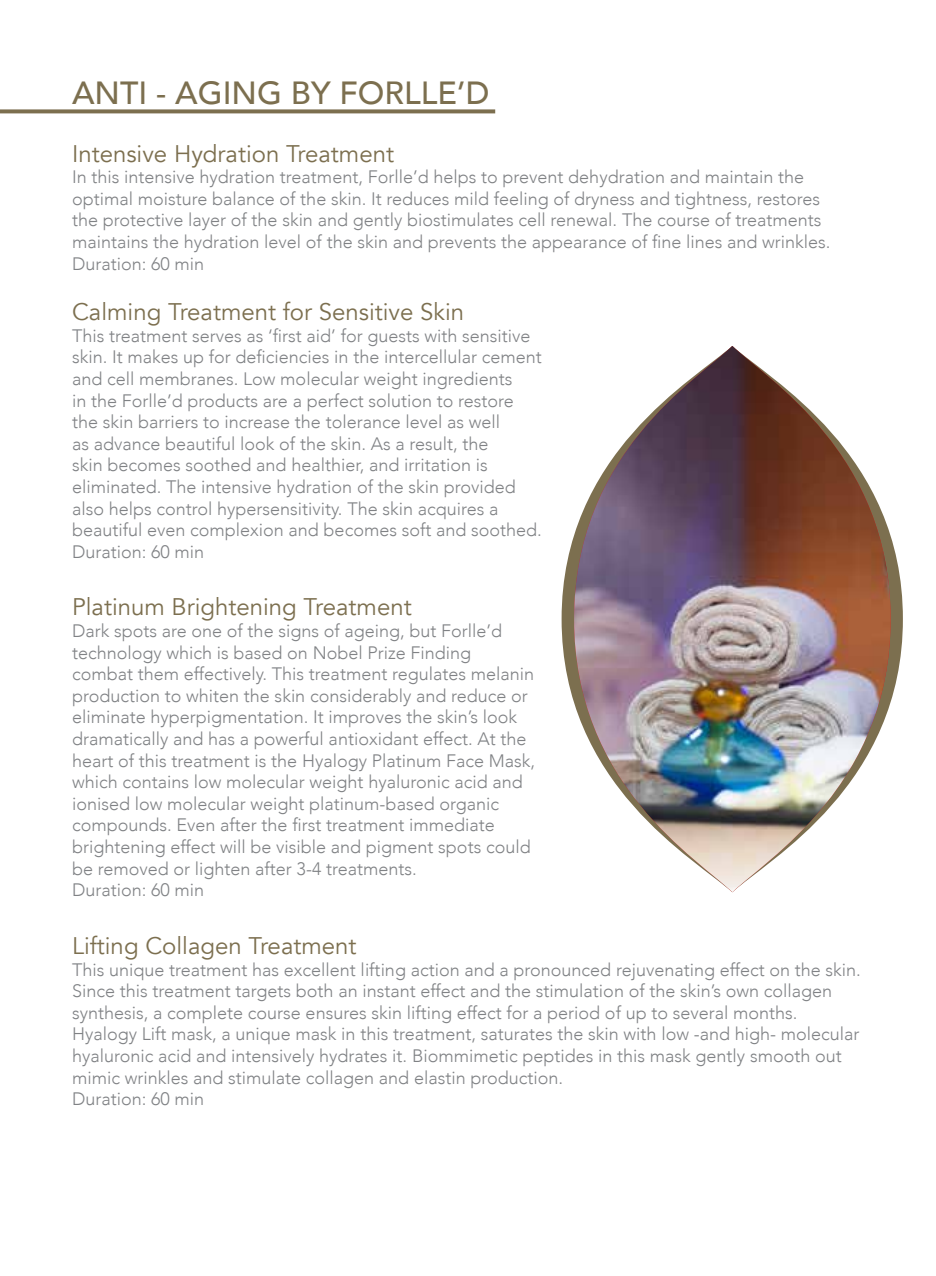
<style>
.page{position:relative;width:936px;height:1276px;background:#fff}
.page>*{position:absolute;margin:0;border:0;box-sizing:border-box;transform-origin:0 0}
.t1{font:500 32px "Avenir";color:#7c6f4f}
.t2{font:24px "Avenir";color:#7c6f4f}
.t3{font:300 18px/21.6px "Avenir";color:#808285}
</style>
<div class="page">
<img style="left:574px;top:346px;width:316px;height:546px">
<svg style="left:0;top:109px;width:495px;height:4px;background:#897d61"></svg>
<h1 class="t1" style="left:72px;top:65px;width:419px">ANTI - AGING BY FORLLE’D</h1>
<h2 class="t2" style="left:72px;top:139px;width:323px">Intensive Hydration Treatment</h2>
<p class="t3" style="left:72px;top:166px;width:760px">In this intensive hydration treatment, Forlle’d helps to prevent dehydration and maintain the optimal moisture balance of the skin. It reduces mild feeling of dryness and tightness, restores the protective layer of the skin and gently biostimulates cell renewal. The course of treatments maintains the hydration level of the skin and prevents the appearance of fine lines and wrinkles.<br>Duration: 60 min</p>
<h2 class="t2" style="left:72px;top:297px;width:393px">Calming Treatment for Sensitive Skin</h2>
<p class="t3" style="left:72px;top:325px;width:471px">This treatment serves as ‘first aid’ for guests with sensitive skin. It makes up for deficiencies in the intercellular cement and cell membranes. Low molecular weight ingredients<br>in the Forlle’d products are a perfect solution to restore the skin barriers to increase the tolerance level as well<br>as advance beautiful look of the skin. As a result, the<br>skin becomes soothed and healthier, and irritation is eliminated. The intensive hydration of the skin provided also helps control hypersensitivity. The skin acquires a beautiful even complexion and becomes soft and soothed.<br>Duration: 60 min</p>
<h2 class="t2" style="left:72px;top:593px;width:341px">Platinum Brightening Treatment</h2>
<p class="t3" style="left:72px;top:620px;width:464px">Dark spots are one of the signs of ageing, but Forlle’d technology which is based on Nobel Prize Finding combat them effectively. This treatment regulates melanin production to whiten the skin considerably and reduce or eliminate hyperpigmentation. It improves the skin’s look dramatically and has a powerful antioxidant effect. At the heart of this treatment is the Hyalogy Platinum Face Mask, which contains low molecular weight hyaluronic acid and ionised low molecular weight platinum-based organic compounds. Even after the first treatment immediate brightening effect will be visible and pigment spots could be removed or lighten after 3-4 treatments.<br>Duration: 60 min</p>
<h2 class="t2" style="left:72px;top:931px;width:286px">Lifting Collagen Treatment</h2>
<p class="t3" style="left:72px;top:958px;width:790px">This unique treatment has excellent lifting action and a pronounced rejuvenating effect on the skin.<br>Since this treatment targets both an instant effect and the stimulation of the skin’s own collagen synthesis, a complete course ensures skin lifting effect for a period of up to several months.<br>Hyalogy Lift mask, a unique mask in this treatment, saturates the skin with low -and high- molecular hyaluronic acid and intensively hydrates it. Biommimetic peptides in this mask gently smooth out mimic wrinkles and stimulate collagen and elastin production.<br>Duration: 60 min</p>
</div>
